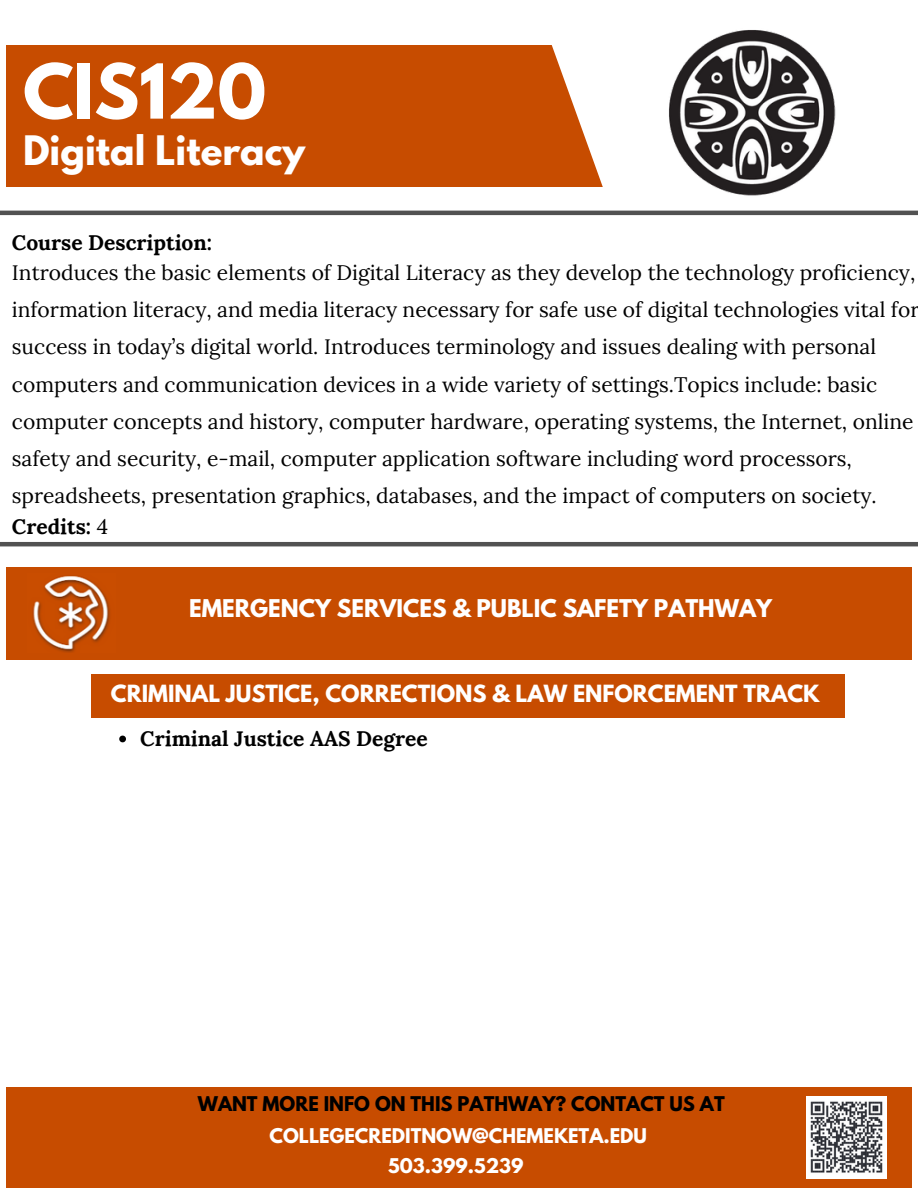
<style>
.page{position:relative;width:918px;height:1188px;background:#fff}
.page>*{position:absolute;margin:0;border:0;box-sizing:border-box;transform-origin:0 0}
.t1{font:700 67.05px "League Spartan";color:#fff}
.t2{font:700 36px "League Spartan";color:#fff}
.t3{font:700 21.75px "League Spartan";color:#fff}
.t4{font:21px/37.2px "Lora";color:#000}
.t5{font:700 21px "Lora";color:#000}
.t6{font:700 21px "League Spartan";color:#fff}
.t7{font:700 18px "League Spartan";color:#fff}
.t8{font:700 18px "League Spartan";color:#000}
.s1{font-weight:400}
</style>
<div class="page">
<div style="left:6px;top:45px;width:605px;height:141px;background:#c74c00"></div>
<svg style="left:551px;top:45px;width:126px;height:171px"></svg>
<hr style="left:0;top:542px;width:918px;height:4px;background:#525252">
<div style="left:6px;top:1087px;width:906px;height:101px;background:#c74c00"></div>
<img style="left:661px;top:30px;width:175px;height:172px">
<hr style="left:0;top:211px;width:918px;height:4px;background:#525252">
<img style="left:806px;top:1096px;width:80px;height:82px">
<div style="left:6px;top:567px;width:905px;height:93px;background:#c74c00"></div>
<img style="left:33px;top:576px;width:77px;height:77px">
<div style="left:92px;top:675px;width:753px;height:43px;background:#c74c00"></div>
<svg style="left:119px;top:736px;width:7px;height:6px"></svg>
<h5 class="t1" style="left:23px;top:58px;width:245px">CIS120</h5>
<p class="t2" style="left:23px;top:133px;width:284px">Digital Literacy</p>
<h1 class="t5" style="left:12px;top:229px;width:202px">Course Description:</h1>
<p class="t4" style="left:12px;top:254px;width:909px">Introduces the basic elements of Digital Literacy as they develop the technology proficiency, information literacy, and media literacy necessary for safe use of digital technologies vital for success in today’s digital world. Introduces terminology and issues dealing with personal computers and communication devices in a wide variety of settings.Topics include: basic computer concepts and history, computer hardware, operating systems, the Internet, online safety and security, e-mail, computer application software including word processors, spreadsheets, presentation graphics, databases, and the impact of computers on society.</p>
<h2 class="t5" style="left:12px;top:513px;width:98px">Credits: <span class="s1">4</span></h2>
<h5 class="t3" style="left:189px;top:597px;width:584px">EMERGENCY SERVICES &amp; PUBLIC SAFETY PATHWAY</h5>
<p class="t6" style="left:111px;top:683px;width:710px">CRIMINAL JUSTICE, CORRECTIONS &amp; LAW ENFORCEMENT TRACK</p>
<h3 class="t5" style="left:140px;top:725px;width:289px">Criminal Justice AAS Degree</h3>
<p class="t8" style="left:198px;top:1095px;width:528px">WANT MORE INFO ON THIS PATHWAY? CONTACT US AT</p>
<h3 class="t7" style="left:270px;top:1127px;width:379px">COLLEGECREDITNOW@CHEMEKETA.EDU</h3>
<h3 class="t7" style="left:388px;top:1156px;width:137px">503.399.5239</h3>
</div>
